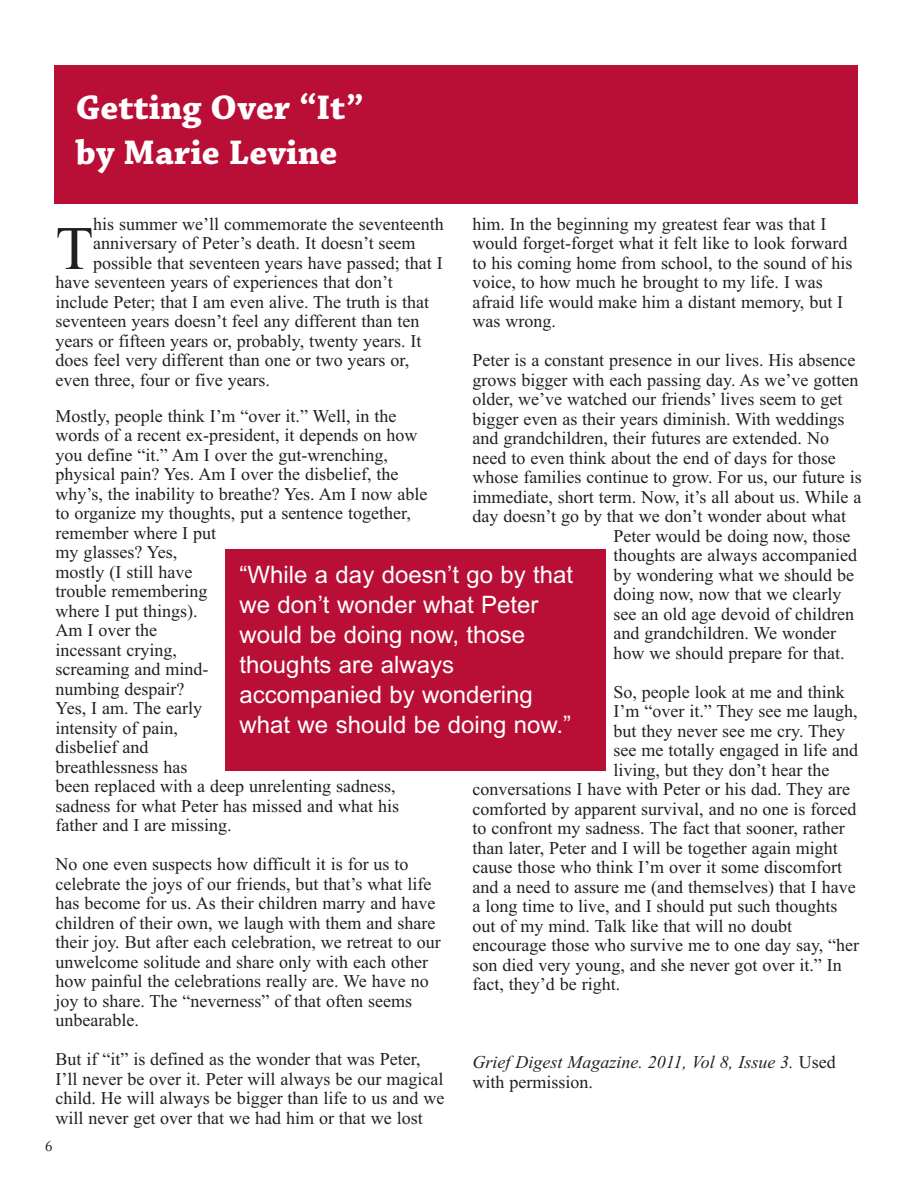
<style>
.page{position:relative;width:918px;height:1188px;background:#fff}
.page>*{position:absolute;margin:0;border:0;box-sizing:border-box;transform-origin:0 0}
.t1{font:61.8px "Times New Roman";color:#231f20}
.t2{font:700 36px/45px "Chaparral Pro";color:#fff}
.t3{font:24px/30px "Arial";color:#fff}
.t4{font:18px/19.5px "Times New Roman";color:#231f20}
.t5{font:italic 18px/19.5px "Times New Roman";color:#231f20}
.t6{font:15px "Adobe Caslon Pro";color:#231f20}
.s1{font-style:normal}
</style>
<div class="page">
<div style="left:54px;top:64px;width:810px;height:146px;background:linear-gradient(to right,#fff,#fff)"></div>
<div style="left:54px;top:65px;width:803px;height:138px;background:#b90f36"></div>
<div style="left:226px;top:549px;width:380px;height:222px;background:#b90f36"></div>
<h2 class="t2" style="left:76px;top:88px;width:289px">Getting Over “It” by Marie Levine</h2>
<p class="t4" style="left:473px;top:214px;width:381px">him. In the beginning my greatest fear was that I would forget-forget what it felt like to look forward to his coming home from school, to the sound of his voice, to how much he brought to my life. I was afraid life would make him a distant memory, but I was wrong.</p>
<p class="t4" style="left:473px;top:351px;width:384px">Peter is a constant presence in our lives. His absence</p>
<p class="t4" style="left:473px;top:370px;width:387px">grows bigger with each passing day. As we’ve gotten</p>
<p class="t4" style="left:473px;top:390px;width:371px">older, we’ve watched our friends’ lives seem to get</p>
<p class="t4" style="left:473px;top:409px;width:374px">bigger even as their years diminish. With weddings</p>
<p class="t4" style="left:473px;top:429px;width:358px">and grandchildren, their futures are extended. No</p>
<p class="t4" style="left:473px;top:448px;width:365px">need to even think about the end of days for those</p>
<p class="t4" style="left:473px;top:468px;width:391px">whose families continue to grow. For us, our future is</p>
<p class="t4" style="left:473px;top:487px;width:390px">immediate, short term. Now, it’s all about us. While a</p>
<p class="t4" style="left:473px;top:507px;width:375px">day doesn’t go by that we don’t wonder about what</p>
<p class="t4" style="left:614px;top:526px;width:239px">Peter would be doing now, those</p>
<p class="t4" style="left:614px;top:546px;width:245px">thoughts are always accompanied</p>
<p class="t4" style="left:614px;top:565px;width:242px">by wondering what we should be</p>
<p class="t4" style="left:614px;top:585px;width:230px">doing now, now that we clearly</p>
<p class="t4" style="left:614px;top:604px;width:242px">see an old age devoid of children</p>
<p class="t4" style="left:614px;top:624px;width:224px">and grandchildren. We wonder</p>
<p class="t4" style="left:614px;top:643px;width:233px">how we should prepare for that.</p>
<p class="t4" style="left:614px;top:682px;width:233px">So, people look at me and think</p>
<p class="t4" style="left:614px;top:702px;width:246px">I’m “over it.” They see me laugh,</p>
<p class="t4" style="left:614px;top:721px;width:233px">but they never see me cry. They</p>
<p class="t4" style="left:614px;top:741px;width:246px">see me totally engaged in life and</p>
<p class="t4" style="left:614px;top:760px;width:217px">living, but they don’t hear the</p>
<p class="t4" style="left:473px;top:780px;width:379px">conversations I have with Peter or his dad. They are</p>
<p class="t4" style="left:473px;top:799px;width:385px">comforted by apparent survival, and no one is forced</p>
<p class="t4" style="left:473px;top:819px;width:374px">to confront my sadness. The fact that sooner, rather</p>
<p class="t4" style="left:473px;top:838px;width:367px">than later, Peter and I will be together again might</p>
<p class="t4" style="left:473px;top:858px;width:371px">cause those who think I’m over it some discomfort</p>
<p class="t4" style="left:473px;top:877px;width:385px">and a need to assure me (and themselves) that I have</p>
<p class="t4" style="left:473px;top:897px;width:366px">a long time to live, and I should put such thoughts</p>
<p class="t4" style="left:473px;top:916px;width:321px">out of my mind. Talk like that will no doubt</p>
<p class="t4" style="left:473px;top:936px;width:388px">encourage those who survive me to one day say, “her</p>
<p class="t4" style="left:473px;top:955px;width:371px">son died very young, and she never got over it.” In</p>
<p class="t4" style="left:473px;top:975px;width:149px">fact, they’d be right.</p>
<p class="t4" style="left:93px;top:214px;width:352px">his summer we’ll commemorate the seventeenth</p>
<p class="t4" style="left:93px;top:234px;width:324px">anniversary of Peter’s death. It doesn’t seem</p>
<p class="t4" style="left:93px;top:253px;width:351px">possible that seventeen years have passed; that I</p>
<p class="t4" style="left:55px;top:273px;width:339px">have seventeen years of experiences that don’t</p>
<p class="t4" style="left:55px;top:292px;width:375px">include Peter; that I am even alive. The truth is that</p>
<p class="t4" style="left:55px;top:312px;width:365px">seventeen years doesn’t feel any different than ten</p>
<p class="t4" style="left:55px;top:331px;width:368px">years or fifteen years or, probably, twenty years. It</p>
<p class="t4" style="left:55px;top:351px;width:355px">does feel very different than one or two years or,</p>
<p class="t4" style="left:55px;top:370px;width:216px">even three, four or five years.</p>
<p class="t4" style="left:55px;top:406px;width:374px">Mostly, people think I’m “over it.” Well, in the words of a recent ex-president, it depends on how you define “it.” Am I over the gut-wrenching, physical pain? Yes. Am I over the disbelief, the why’s, the inability to breathe? Yes. Am I now able to organize my thoughts, put a sentence together, remember where I put<br>my glasses? Yes,<br>mostly (I still have<br>trouble remembering<br>where I put things).<br>Am I over the<br>incessant crying,<br>screaming and mind-<br>numbing despair?<br>Yes, I am. The early<br>intensity of pain,<br>disbelief and<br>breathlessness has<br>been replaced with a deep unrelenting sadness, sadness for what Peter has missed and what his father and I are missing.</p>
<p class="t4" style="left:55px;top:855px;width:387px">No one even suspects how difficult it is for us to celebrate the joys of our friends, but that’s what life has become for us. As their children marry and have children of their own, we laugh with them and share their joy. But after each celebration, we retreat to our unwelcome solitude and share only with each other how painful the celebrations really are. We have no joy to share. The “neverness” of that often seems unbearable.</p>
<p class="t4" style="left:56px;top:1050px;width:390px">But if “it” is defined as the wonder that was Peter, I’ll never be over it. Peter will always be our magical child. He will always be bigger than life to us and we will never get over that we had him or that we lost</p>
<h1 class="t1" style="left:56px;top:212px;width:39px">T</h1>
<h3 class="t3" style="left:240px;top:560px;width:335px">“While a day doesn’t go by that we don’t wonder what Peter would be doing now, those thoughts are always accompanied by wondering what we should be doing now.”</h3>
<p class="t5" style="left:473px;top:1053px;width:365px">Grief Digest Magazine. 2011, Vol 8, Issue 3. <span class="s1">Used with permission.</span></p>
<p class="t6" style="left:45px;top:1140px;width:9px">6</p>
</div>
